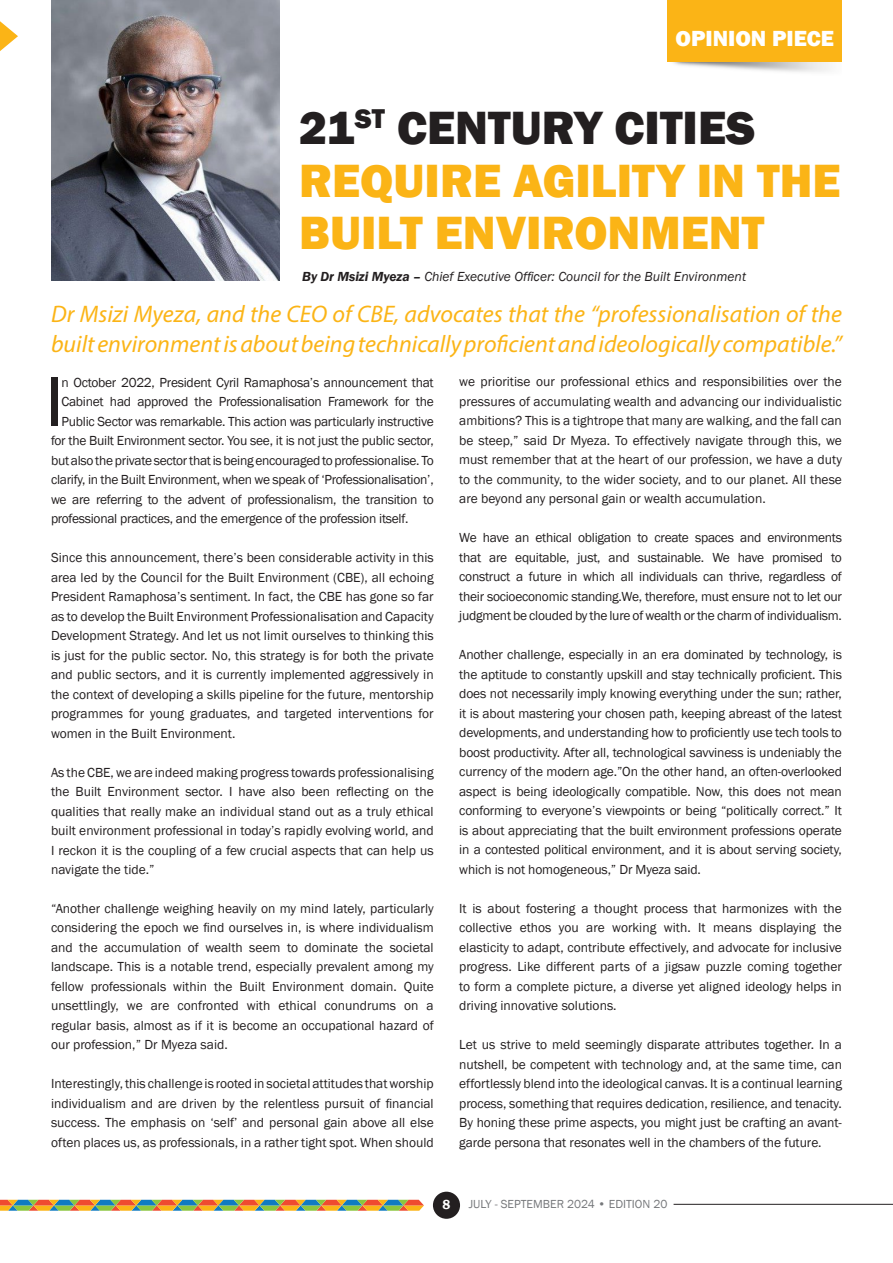
<style>
.page{position:relative;width:893px;height:1263px;background:#fff}
.page>*{position:absolute;margin:0;border:0;box-sizing:border-box;transform-origin:0 0}
.t1{font:72px "Franklin Gothic";color:#231f20}
.t2{font:800 48px/52.5px "Franklin Gothic";color:#fbb416}
.t3{font:italic 24px/30px "Myriad Pro";color:#fbb416}
.t4{font:800 22.5px "Franklin Gothic";color:#fff}
.t5{font:13.5px/19.5px "Franklin Gothic";letter-spacing:-.02em;color:#231f20;text-align:justify}
.t6{font:italic 13.5px "Franklin Gothic";color:#231f20}
.t7{font:600 13.5px "Franklin Gothic";color:#fff}
.t8{font:12px "Franklin Gothic";color:#76787b}
.s1{color:#231f20}
.s2{font-weight:600}
</style>
<div class="page">
<svg style="left:0;top:1200px;width:424px;height:11px;background:#a9965c"></svg>
<div style="left:433px;top:1192px;width:27px;height:27px;background:#231f20;border-radius:50%"></div>
<hr style="left:674px;top:1204px;width:219px;height:1px;background:#231f20">
<svg style="left:0;top:21px;width:18px;height:30px"></svg>
<img style="left:51px;top:0;width:229px;height:281px">
<div style="left:668px;top:0;width:174px;height:62px;background:#fbb416"></div>
<h3 class="t4" style="left:675px;top:24px;width:160px">OPINION PIECE</h3>
<h2 class="t2" style="left:299px;top:102px;width:543px"><span class="s1">21</span><sup>ST</sup> <span class="s1">CENTURY CITIES<br></span>REQUIRE AGILITY IN THE<br>BUILT ENVIRONMENT</h2>
<p class="t6" style="left:302px;top:268px;width:445px"><span class="s2">By Dr Msizi Myeza –</span> Chief Executive Officer: Council for the Built Environment</p>
<h3 class="t3" style="left:51px;top:299px;width:792px">Dr Msizi Myeza, and the CEO of CBE, advocates that the “professionalisation of the built environment is about being technically proficient and ideologically compatible.”</h3>
<h1 class="t1" style="left:45px;top:357px;width:20px">I</h1>
<p class="t5" style="left:62px;top:373px;width:374px">n October 2022, President Cyril Ramaphosa’s announcement that</p>
<p class="t5" style="left:62px;top:392px;width:374px">Cabinet had approved the Professionalisation Framework for the</p>
<p class="t5" style="left:62px;top:412px;width:374px">Public Sector was remarkable. This action was particularly instructive</p>
<p class="t5" style="left:51px;top:431px;width:384px">for the Built Environment sector. You see, it is not just the public sector,</p>
<p class="t5" style="left:51px;top:451px;width:384px">but also the private sector that is being encouraged to professionalise. To</p>
<p class="t5" style="left:51px;top:470px;width:384px">clarify, in the Built Environment, when we speak of ‘Professionalisation’,</p>
<p class="t5" style="left:51px;top:490px;width:384px">we are referring to the advent of professionalism, the transition to</p>
<p class="t5" style="left:51px;top:509px;width:359px">professional practices, and the emergence of the profession itself.</p>
<p class="t5" style="left:51px;top:548px;width:384px">Since this announcement, there’s been considerable activity in this area led by the Council for the Built Environment (CBE), all echoing President Ramaphosa’s sentiment. In fact, the CBE has gone so far as to develop the Built Environment Professionalisation and Capacity Development Strategy. And let us not limit ourselves to thinking this is just for the public sector. No, this strategy is for both the private and public sectors, and it is currently implemented aggressively in the context of developing a skills pipeline for the future, mentorship programmes for young graduates, and targeted interventions for women in the Built Environment.</p>
<p class="t5" style="left:51px;top:762px;width:384px">As the CBE, we are indeed making progress towards professionalising the Built Environment sector. I have also been reflecting on the qualities that really make an individual stand out as a truly ethical built environment professional in today’s rapidly evolving world, and I reckon it is the coupling of a few crucial aspects that can help us navigate the tide.”</p>
<p class="t5" style="left:51px;top:899px;width:384px">“Another challenge weighing heavily on my mind lately, particularly considering the epoch we find ourselves in, is where individualism and the accumulation of wealth seem to dominate the societal landscape. This is a notable trend, especially prevalent among my fellow professionals within the Built Environment domain. Quite unsettlingly, we are confronted with ethical conundrums on a regular basis, almost as if it is become an occupational hazard of our profession,” Dr Myeza said.</p>
<p class="t5" style="left:51px;top:1074px;width:384px">Interestingly, this challenge is rooted in societal attitudes that worship individualism and are driven by the relentless pursuit of financial success. The emphasis on ‘self’ and personal gain above all else often places us, as professionals, in a rather tight spot. When should</p>
<p class="t5" style="left:459px;top:372px;width:384px">we prioritise our professional ethics and responsibilities over the pressures of accumulating wealth and advancing our individualistic ambitions? This is a tightrope that many are walking, and the fall can be steep,” said Dr Myeza. To effectively navigate through this, we must remember that at the heart of our profession, we have a duty to the community, to the wider society, and to our planet. All these are beyond any personal gain or wealth accumulation.</p>
<p class="t5" style="left:459px;top:528px;width:384px">We have an ethical obligation to create spaces and environments that are equitable, just, and sustainable. We have promised to construct a future in which all individuals can thrive, regardless of their socioeconomic standing.We, therefore, must ensure not to let our judgment be clouded by the lure of wealth or the charm of individualism.</p>
<p class="t5" style="left:459px;top:645px;width:384px">Another challenge, especially in an era dominated by technology, is the aptitude to constantly upskill and stay technically proficient. This does not necessarily imply knowing everything under the sun; rather, it is about mastering your chosen path, keeping abreast of the latest developments, and understanding how to proficiently use tech tools to boost productivity. After all, technological savviness is undeniably the currency of the modern age.”On the other hand, an often-overlooked aspect is being ideologically compatible. Now, this does not mean conforming to everyone’s viewpoints or being “politically correct.” It is about appreciating that the built environment professions operate in a contested political environment, and it is about serving society, which is not homogeneous,” Dr Myeza said.</p>
<p class="t5" style="left:459px;top:899px;width:384px">It is about fostering a thought process that harmonizes with the collective ethos you are working with. It means displaying the elasticity to adapt, contribute effectively, and advocate for inclusive progress. Like different parts of a jigsaw puzzle coming together to form a complete picture, a diverse yet aligned ideology helps in driving innovative solutions.</p>
<p class="t5" style="left:459px;top:1035px;width:384px">Let us strive to meld seemingly disparate attributes together. In a nutshell, be competent with technology and, at the same time, can effortlessly blend into the ideological canvas. It is a continual learning process, something that requires dedication, resilience, and tenacity.<br>By honing these prime aspects, you might just be crafting an avant&shy;garde persona that resonates well in the chambers of the future.</p>
<p class="t7" style="left:442px;top:1196px;width:9px">8</p>
<p class="t8" style="left:469px;top:1197px;width:200px">JULY - SEPTEMBER 2024 • EDITION 20</p>
</div>
